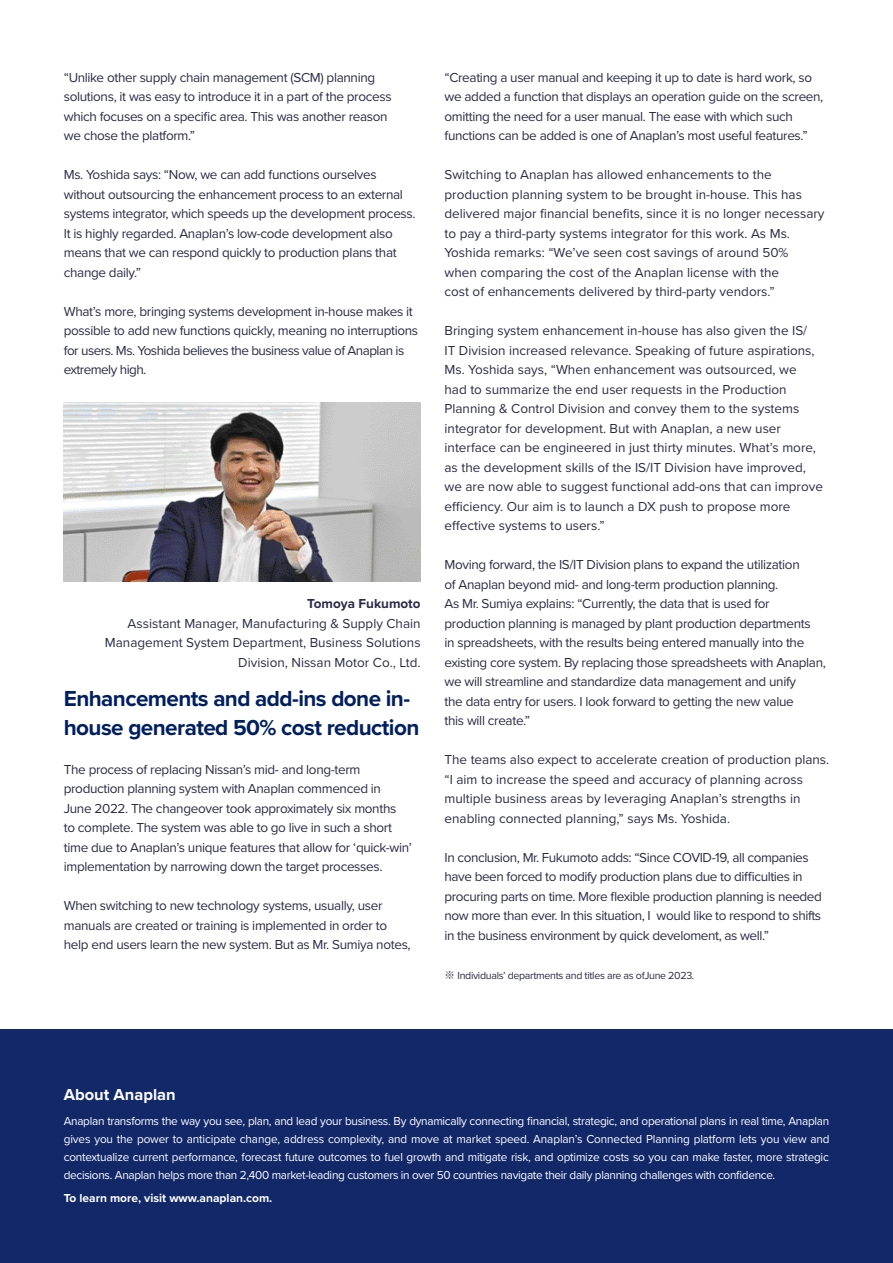
<style>
.page{position:relative;width:893px;height:1263px;background:#fff}
.page>*{position:absolute;margin:0;border:0;box-sizing:border-box;transform-origin:0 0}
.Body{font:700 22.5px/29.2px "Proxima Nova";letter-spacing:-.025em;color:#001f61}
.t1{font:700 16.5px "Proxima Nova";color:#fff}
.Body-2{font:13.5px/19.5px "Proxima Nova";letter-spacing:-.025em;color:#2b2b47}
.Body-3{font:13.5px/19.5px "Proxima Nova";color:#2b2b47}
.t2{font:12px/18px "Proxima Nova";letter-spacing:-.025em;color:#fff;text-align:justify}
.t3{font:700 12px "Proxima Nova";color:#fff}
.Body-4{font:10.65px "Proxima Nova";letter-spacing:-.03em;color:#2b2b47}
.s1{font-weight:700}
.s2{font-family:"Koz Min Pr 6 N"}
</style>
<div class="page">
<div style="left:0;top:1029px;width:893px;height:234px;background:#122869"></div>
<img style="left:64px;top:403px;width:357px;height:178px">
<p class="Body-2" style="left:64px;top:67px;width:329px">“Unlike other supply chain management (SCM) planning solutions, it was easy to introduce it in a part of the process which focuses on a specific area. This was another reason we chose the platform.”</p>
<p class="Body-2" style="left:64px;top:164px;width:353px">Ms. Yoshida says: “Now, we can add functions ourselves without outsourcing the enhancement process to an external systems integrator, which speeds up the development process.<br>It is highly regarded. Anaplan’s low-code development also means that we can respond quickly to production plans that change daily.”</p>
<p class="Body-2" style="left:64px;top:301px;width:356px">What’s more, bringing systems development in-house makes it possible to add new functions quickly, meaning no interruptions for users. Ms. Yoshida believes the business value of Anaplan is extremely high.</p>
<p class="Body-3" style="left:105px;top:593px;width:317px;text-align:right"><span class="s1">Tomoya Fukumoto<br></span>Assistant Manager, Manufacturing &amp; Supply Chain Management System Department, Business Solutions Division, Nissan Motor Co., Ltd.</p>
<p class="Body" style="left:64px;top:683px;width:357px">Enhancements and add-ins done in&shy;house generated 50% cost reduction</p>
<p class="Body-2" style="left:64px;top:759px;width:350px">The process of replacing Nissan’s mid- and long-term production planning system with Anaplan commenced in June 2022. The changeover took approximately six months<br>to complete. The system was able to go live in such a short time due to Anaplan’s unique features that allow for ‘quick-win’ implementation by narrowing down the target processes.</p>
<p class="Body-2" style="left:64px;top:895px;width:348px">When switching to new technology systems, usually, user manuals are created or training is implemented in order to help end users learn the new system. But as Mr. Sumiya notes,</p>
<p class="Body-2" style="left:444px;top:67px;width:380px">“Creating a user manual and keeping it up to date is hard work, so we added a function that displays an operation guide on the screen, omitting the need for a user manual. The ease with which such functions can be added is one of Anaplan’s most useful features.”</p>
<p class="Body-3" style="left:444px;top:164px;width:381px">Switching to Anaplan has allowed enhancements to the production planning system to be brought in-house. This has delivered major financial benefits, since it is no longer necessary to pay a third-party systems integrator for this work. As Ms.<br>Yoshida remarks: “We’ve seen cost savings of around 50%<br>when comparing the cost of the Anaplan license with the<br>cost of enhancements delivered by third-party vendors.”</p>
<p class="Body-3" style="left:444px;top:320px;width:380px">Bringing system enhancement in-house has also given the IS/<br>IT Division increased relevance. Speaking of future aspirations, Ms. Yoshida says, “When enhancement was outsourced, we<br>had to summarize the end user requests in the Production Planning &amp; Control Division and convey them to the systems integrator for development. But with Anaplan, a new user interface can be engineered in just thirty minutes. What’s more, as the development skills of the IS/IT Division have improved, we are now able to suggest functional add-ons that can improve efficiency. Our aim is to launch a DX push to propose more effective systems to users.”</p>
<p class="Body-2" style="left:444px;top:554px;width:383px">Moving forward, the IS/IT Division plans to expand the utilization<br>of Anaplan beyond mid- and long-term production planning.<br>As Mr. Sumiya explains: “Currently, the data that is used for production planning is managed by plant production departments<br>in spreadsheets, with the results being entered manually into the existing core system. By replacing those spreadsheets with Anaplan, we will streamline and standardize data management and unify<br>the data entry for users. I look forward to getting the new value<br>this will create.”</p>
<p class="Body-3" style="left:444px;top:749px;width:386px">The teams also expect to accelerate creation of production plans. “I aim to increase the speed and accuracy of planning across multiple business areas by leveraging Anaplan’s strengths in enabling connected planning,” says Ms. Yoshida.</p>
<p class="Body-2" style="left:444px;top:847px;width:379px">In conclusion, Mr. Fukumoto adds: “Since COVID-19, all companies have been forced to modify production plans due to difficulties in procuring parts on time. More flexible production planning is needed now more than ever. In this situation, I would like to respond to shifts in the business environment by quick develoment, as well.”</p>
<p class="Body-4" style="left:444px;top:967px;width:251px"><span class="s2">※</span> Individuals’ departments and titles are as ofJune 2023.</p>
<p class="t1" style="left:64px;top:1082px;width:113px">About Anaplan</p>
<p class="t2" style="left:64px;top:1111px;width:767px">Anaplan transforms the way you see, plan, and lead your business. By dynamically connecting financial, strategic, and operational plans in real time, Anaplan gives you the power to anticipate change, address complexity, and move at market speed. Anaplan’s Connected Planning platform lets you view and contextualize current performance, forecast future outcomes to fuel growth and mitigate risk, and optimize costs so you can make faster, more strategic decisions. Anaplan helps more than 2,400 market-leading customers in over 50 countries navigate their daily planning challenges with confidence.</p>
<p class="t3" style="left:64px;top:1189px;width:210px">To learn more, visit www.anaplan.com.</p>
</div>
